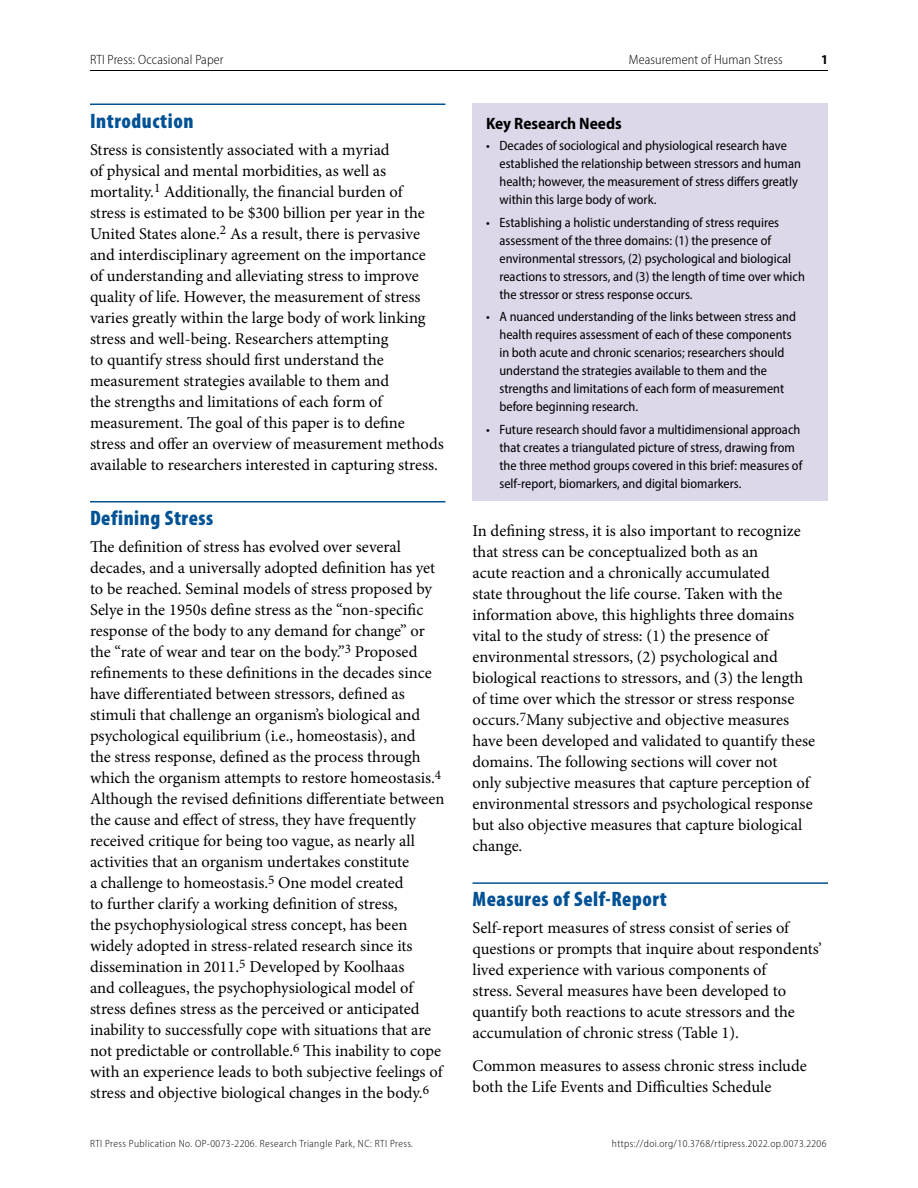
<style>
.page{position:relative;width:918px;height:1188px;background:#fff}
.page>*{position:absolute;margin:0;border:0;box-sizing:border-box;transform-origin:0 0}
.head1{font:900 condensed 21px "Myriad Pro";letter-spacing:.025em;color:#005295}
.body-text{font:16.5px/21px "Minion Pro";color:#000}
.summary-box-title{font:700 semi-condensed 16.5px "Myriad Pro";color:#000}
.t1{font:semi-condensed 13.5px/18px "Myriad Pro";color:#000}
.t2{font:300 semi-condensed 13.5px "Myriad Pro";letter-spacing:.01em;color:#000}
.t3{font:700 semi-condensed 13.5px "Myriad Pro";color:#000}
.t4{font:300 semi-condensed 10.5px "Myriad Pro";letter-spacing:.04em;color:#000}
</style>
<div class="page">
<hr style="left:90px;top:70px;width:738px;height:1px;background:#000">
<hr style="left:90px;top:104px;width:356px;height:1px;background:#005295">
<hr style="left:90px;top:501px;width:356px;height:1px;background:#005295">
<hr style="left:472px;top:882px;width:356px;height:2px;background:#005295">
<div style="left:472px;top:104px;width:356px;height:397px;background:#dcd7e9"></div>
<p class="t2" style="left:90px;top:52px;width:135px">RTI Press: Occasional Paper</p>
<p class="t2" style="left:629px;top:52px;width:156px">Measurement of Human Stress</p>
<p class="t3" style="left:821px;top:51px;width:8px">1</p>
<p class="head1" style="left:90px;top:107px;width:105px">Introduction</p>
<p class="body-text" style="left:90px;top:139px;width:355px">Stress is consistently associated with a myriad<br>of physical and mental morbidities, as well as mortality.<sup>1</sup> Additionally, the financial burden of<br>stress is estimated to be $300 billion per year in the United States alone.<sup>2</sup> As a result, there is pervasive and interdisciplinary agreement on the importance<br>of understanding and alleviating stress to improve quality of life. However, the measurement of stress varies greatly within the large body of work linking stress and well-being. Researchers attempting<br>to quantify stress should first understand the measurement strategies available to them and<br>the strengths and limitations of each form of measurement. The goal of this paper is to define stress and offer an overview of measurement methods available to researchers interested in capturing stress.</p>
<p class="head1" style="left:90px;top:505px;width:125px">Defining Stress</p>
<p class="body-text" style="left:90px;top:536px;width:356px">The definition of stress has evolved over several decades, and a universally adopted definition has yet to be reached. Seminal models of stress proposed by Selye in the 1950s define stress as the “non-specific response of the body to any demand for change” or the “rate of wear and tear on the body.”<sup>3</sup> Proposed refinements to these definitions in the decades since have differentiated between stressors, defined as stimuli that challenge an organism’s biological and psychological equilibrium (i.e., homeostasis), and<br>the stress response, defined as the process through which the organism attempts to restore homeostasis.<sup>4<br></sup>Although the revised definitions differentiate between the cause and effect of stress, they have frequently received critique for being too vague, as nearly all activities that an organism undertakes constitute<br>a challenge to homeostasis.<sup>5</sup> One model created<br>to further clarify a working definition of stress,<br>the psychophysiological stress concept, has been widely adopted in stress-related research since its dissemination in 2011.<sup>5</sup> Developed by Koolhaas<br>and colleagues, the psychophysiological model of stress defines stress as the perceived or anticipated inability to successfully cope with situations that are not predictable or controllable.<sup>6</sup> This inability to cope with an experience leads to both subjective feelings of stress and objective biological changes in the body.<sup>6</sup></p>
<p class="summary-box-title" style="left:486px;top:113px;width:137px">Key Research Needs</p>
<p class="t1" style="left:500px;top:137px;width:303px;text-indent:-14px">• Decades of sociological and physiological research have established the relationship between stressors and human health; however, the measurement of stress differs greatly within this large body of work.</p>
<p class="t1" style="left:500px;top:213px;width:307px;text-indent:-14px">• Establishing a holistic understanding of stress requires assessment of the three domains: (1) the presence of environmental stressors, (2) psychological and biological reactions to stressors, and (3) the length of time over which the stressor or stress response occurs.</p>
<p class="t1" style="left:500px;top:308px;width:298px;text-indent:-14px">• A nuanced understanding of the links between stress and health requires assessment of each of these components in both acute and chronic scenarios; researchers should understand the strategies available to them and the strengths and limitations of each form of measurement before beginning research.</p>
<p class="t1" style="left:500px;top:420px;width:304px;text-indent:-14px">• Future research should favor a multidimensional approach that creates a triangulated picture of stress, drawing from the three method groups covered in this brief: measures of self-report, biomarkers, and digital biomarkers.</p>
<p class="body-text" style="left:472px;top:520px;width:344px">In defining stress, it is also important to recognize that stress can be conceptualized both as an<br>acute reaction and a chronically accumulated<br>state throughout the life course. Taken with the information above, this highlights three domains vital to the study of stress: (1) the presence of environmental stressors, (2) psychological and biological reactions to stressors, and (3) the length of time over which the stressor or stress response occurs.<sup>7</sup>Many subjective and objective measures have been developed and validated to quantify these domains. The following sections will cover not<br>only subjective measures that capture perception of environmental stressors and psychological response but also objective measures that capture biological change.</p>
<p class="head1" style="left:472px;top:886px;width:196px">Measures of Self-Report</p>
<p class="body-text" style="left:472px;top:918px;width:351px">Self-report measures of stress consist of series of questions or prompts that inquire about respondents’ lived experience with various components of<br>stress. Several measures have been developed to quantify both reactions to acute stressors and the accumulation of chronic stress (Table 1).</p>
<p class="body-text" style="left:472px;top:1056px;width:336px">Common measures to assess chronic stress include both the Life Events and Difficulties Schedule</p>
<p class="t4" style="left:90px;top:1137px;width:325px">RTI Press Publication No. OP-0073-2206. Research Triangle Park, NC: RTI Press.</p>
<p class="t4" style="left:612px;top:1137px;width:216px">https://doi.org/10.3768/rtipress.2022.op.0073.2206</p>
</div>
